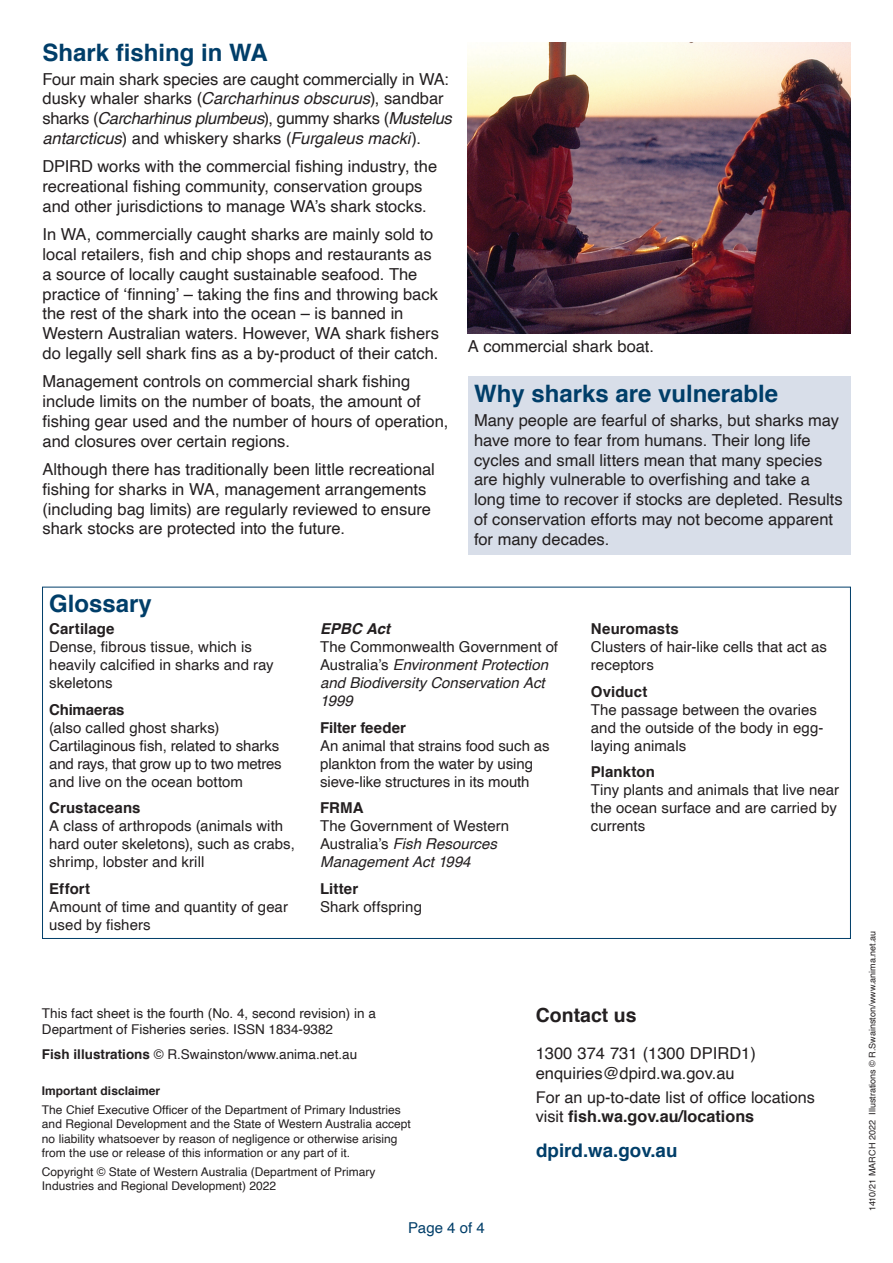
<style>
.page{position:relative;width:893px;height:1263px;background:#fff}
.page>*{position:absolute;margin:0;border:0;box-sizing:border-box;transform-origin:0 0}
.Subhead{font:700 24px "Helvetica";color:#003e69}
.Headings{font:700 19.5px "Helvetica";color:#231f20}
.Disclaimer_Text{font:700 18.75px "Helvetica";color:#003e69}
.Body_text{font:16.5px/19.8px "Helvetica";color:#231f20}
.Contact_Body{font:16.5px/20px "Helvetica";color:#231f20}
.OFFICE_body{font:16.2px/19.5px "Helvetica";color:#231f20}
.Body_text-2{font:15px/18px "Helvetica";color:#231f20}
.Body_text-3{font:italic 15px/18px "Helvetica";color:#231f20}
.t1{font:15px "Helvetica";color:#003e69}
.t2{font:13.5px/16.2px "Helvetica";color:#231f20}
.Disclaimer{font:12px/14.4px "Helvetica";color:#231f20}
.Disclaimer-2{font:700 12px "Helvetica";color:#231f20}
.Body_text-4{font:9px "Helvetica";color:#231f20}
.s1{font-style:italic}
.s2{font-weight:700}
.s3{font-style:normal}
</style>
<div class="page">
<div style="left:468px;top:376px;width:382px;height:179px;background:#d8dee9"></div>
<img style="left:468px;top:43px;width:382px;height:291px">
<p class="Subhead" style="left:43px;top:33px;width:227px">Shark fishing in WA</p>
<p class="Body_text" style="left:43px;top:69px;width:411px">Four main shark species are caught commercially in WA: dusky whaler sharks (<span class="s1">Carcharhinus obscurus</span>), sandbar sharks (<span class="s1">Carcharhinus plumbeus</span>), gummy sharks (<span class="s1">Mustelus antarcticus</span>) and whiskery sharks (<span class="s1">Furgaleus macki</span>).</p>
<p class="Body_text" style="left:43px;top:157px;width:396px">DPIRD works with the commercial fishing industry, the recreational fishing community, conservation groups and other jurisdictions to manage WA’s shark stocks.</p>
<p class="Body_text" style="left:43px;top:225px;width:398px">In WA, commercially caught sharks are mainly sold to local retailers, fish and chip shops and restaurants as a source of locally caught sustainable seafood. The practice of ‘finning’ – taking the fins and throwing back the rest of the shark into the ocean – is banned in Western Australian waters. However, WA shark fishers do legally sell shark fins as a by-product of their catch.</p>
<p class="Body_text" style="left:43px;top:372px;width:407px">Management controls on commercial shark fishing include limits on the number of boats, the amount of fishing gear used and the number of hours of operation, and closures over certain regions.</p>
<p class="Body_text" style="left:43px;top:460px;width:394px">Although there has traditionally been little recreational fishing for sharks in WA, management arrangements (including bag limits) are regularly reviewed to ensure shark stocks are protected into the future.</p>
<p class="Body_text" style="left:468px;top:337px;width:188px">A commercial shark boat.</p>
<p class="Subhead" style="left:474px;top:374px;width:306px">Why sharks are vulnerable</p>
<p class="Body_text" style="left:474px;top:411px;width:370px">Many people are fearful of sharks, but sharks may have more to fear from humans. Their long life cycles and small litters mean that many species are highly vulnerable to overfishing and take a long time to recover if stocks are depleted. Results of conservation efforts may not become apparent for many decades.</p>
<p class="Subhead" style="left:49px;top:584px;width:104px">Glossary</p>
<p class="Body_text-2" style="left:49px;top:620px;width:226px"><span class="s2">Cartilage<br></span>Dense, fibrous tissue, which is heavily calcified in sharks and ray skeletons</p>
<p class="Body_text-2" style="left:49px;top:701px;width:234px"><span class="s2">Chimaeras<br></span>(also called ghost sharks)<br>Cartilaginous fish, related to sharks and rays, that grow up to two metres and live on the ocean bottom</p>
<p class="Body_text-2" style="left:49px;top:799px;width:247px"><span class="s2">Crustaceans<br></span>A class of arthropods (animals with hard outer skeletons), such as crabs, shrimp, lobster and krill</p>
<p class="Body_text-2" style="left:49px;top:880px;width:240px"><span class="s2">Effort<br></span>Amount of time and quantity of gear used by fishers</p>
<p class="Body_text-3" style="left:320px;top:620px;width:239px"><span class="s2">EPBC Act<br></span><span class="s3">The Commonwealth Government of<br>Australia’s</span> Environment Protection and Biodiversity Conservation Act<br>1999</p>
<p class="Body_text-2" style="left:320px;top:719px;width:231px"><span class="s2">Filter feeder<br></span>An animal that strains food such as plankton from the water by using sieve-like structures in its mouth</p>
<p class="Body_text-2" style="left:320px;top:799px;width:191px"><span class="s2">FRMA<br></span>The Government of Western<br>Australia’s <span class="s1">Fish Resources<br>Management Act 1994</span></p>
<p class="Body_text-2" style="left:320px;top:880px;width:103px"><span class="s2">Litter<br></span>Shark offspring</p>
<p class="Body_text-2" style="left:591px;top:620px;width:238px"><span class="s2">Neuromasts<br></span>Clusters of hair-like cells that act as receptors</p>
<p class="Body_text-2" style="left:591px;top:683px;width:234px"><span class="s2">Oviduct<br></span>The passage between the ovaries and the outside of the body in egg&shy;laying animals</p>
<p class="Body_text-2" style="left:591px;top:763px;width:250px"><span class="s2">Plankton<br></span>Tiny plants and animals that live near the ocean surface and are carried by currents</p>
<p class="t2" style="left:42px;top:1005px;width:335px">This fact sheet is the fourth (No. 4, second revision) in a<br>Department of Fisheries series. ISSN 1834-9382</p>
<p class="t2" style="left:42px;top:1046px;width:317px"><span class="s2">Fish illustrations</span> © R.Swainston/www.anima.net.au</p>
<p class="Disclaimer-2" style="left:42px;top:1081px;width:120px">Important disclaimer</p>
<p class="Disclaimer" style="left:42px;top:1103px;width:370px">The Chief Executive Officer of the Department of Primary Industries and Regional Development and the State of Western Australia accept no liability whatsoever by reason of negligence or otherwise arising from the use or release of this information or any part of it.</p>
<p class="Disclaimer" style="left:42px;top:1164px;width:335px">Copyright © State of Western Australia (Department of Primary<br>Industries and Regional Development) 2022</p>
<p class="t1" style="left:408px;top:1216px;width:78px">Page 4 of 4</p>
<p class="Headings" style="left:536px;top:1000px;width:102px">Contact us</p>
<p class="Contact_Body" style="left:536px;top:1044px;width:222px">1300 374 731 (1300 DPIRD1) enquiries@dpird.wa.gov.au</p>
<p class="OFFICE_body" style="left:536px;top:1088px;width:281px">For an up-to-date list of office locations visit <span class="s2">fish.wa.gov.au/locations</span></p>
<p class="Disclaimer_Text" style="left:536px;top:1135px;width:143px">dpird.wa.gov.au</p>
<p class="Body_text-4" style="left:865px;top:1211px;width:281px;rotate:-90deg">1410/21 MARCH 2022 Illustrations © R.Swainston/www.anima.net.au</p>
</div>
